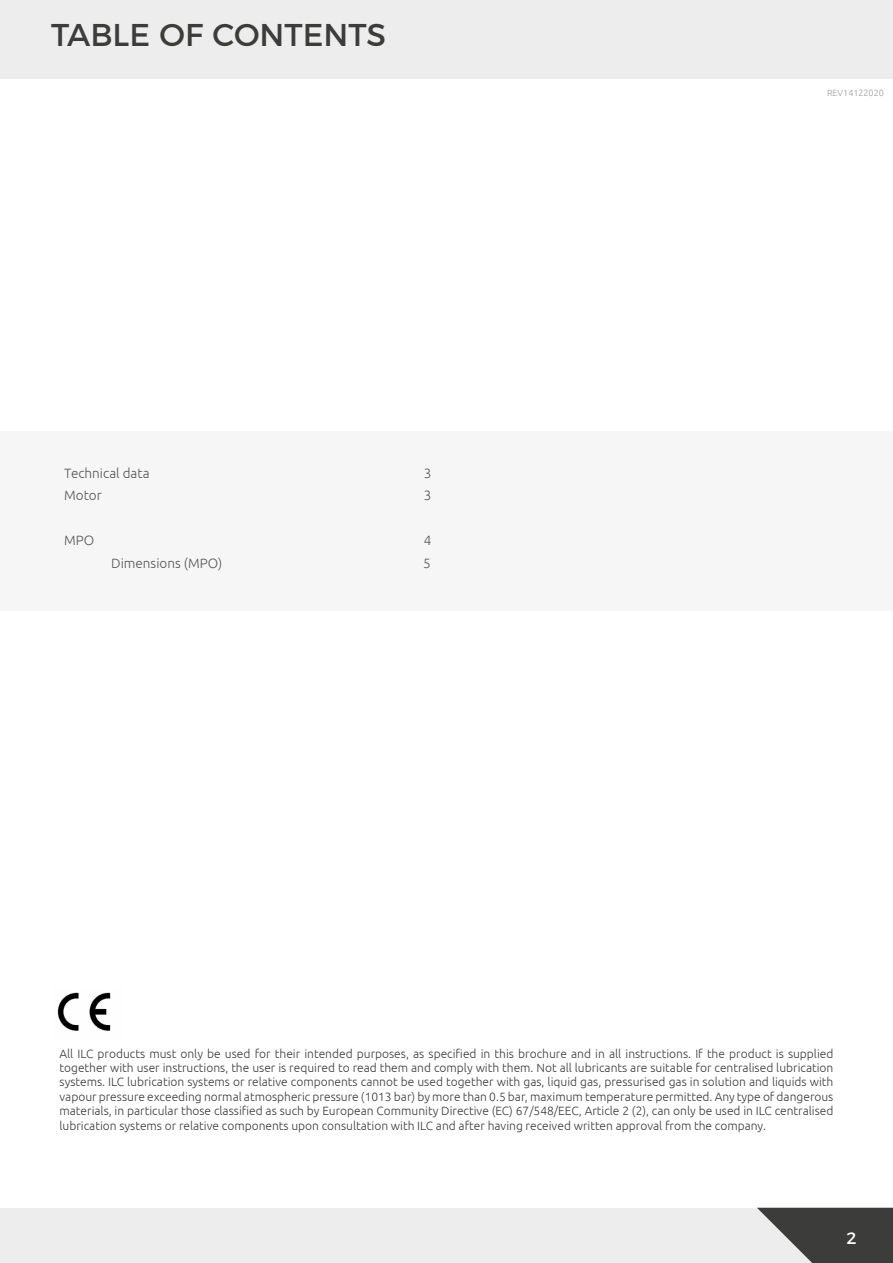
<style>
.page{position:relative;width:893px;height:1263px;background:#fff}
.page>*{position:absolute;margin:0;border:0;box-sizing:border-box;transform-origin:0 0}
.t1{font:31.5px "Montserrat";color:#3c3c3b}
.t2{font:16.5px "Montserrat";color:#fff}
.t3{font:300 13.5px "Ubuntu";color:#575756}
.t4{font:300 12px/14.4px "Ubuntu";color:#3c3c3b;text-align:justify}
.t5{font:300 9px "Ubuntu";color:#9d9d9c}
</style>
<div class="page">
<div style="left:0;top:1208px;width:893px;height:55px;background:#ededed"></div>
<svg style="left:757px;top:1208px;width:136px;height:55px"></svg>
<div style="left:0;top:0;width:893px;height:79px;background:#ededed"></div>
<img style="left:57px;top:992px;width:54px;height:39px">
<div style="left:1px;top:432px;width:892px;height:179px;background:#f6f6f6"></div>
<h1 class="t1" style="left:51px;top:10px;width:337px">TABLE OF CONTENTS</h1>
<p class="t3" style="left:64px;top:465px;width:87px">Technical data</p>
<p class="t3" style="left:424px;top:465px;width:9px">3</p>
<p class="t3" style="left:64px;top:487px;width:39px">Motor</p>
<p class="t3" style="left:424px;top:487px;width:9px">3</p>
<p class="t3" style="left:64px;top:532px;width:32px">MPO</p>
<p class="t3" style="left:424px;top:532px;width:9px">4</p>
<p class="t3" style="left:111px;top:555px;width:113px">Dimensions (MPO)</p>
<p class="t3" style="left:423px;top:555px;width:9px">5</p>
<p class="t5" style="left:827px;top:88px;width:58px">REV14122020</p>
<p class="t4" style="left:60px;top:1046px;width:775px">All ILC products must only be used for their intended purposes, as specified in this brochure and in all instructions. If the product is supplied together with user instructions, the user is required to read them and comply with them. Not all lubricants are suitable for centralised lubrication systems. ILC lubrication systems or relative components cannot be used together with gas, liquid gas, pressurised gas in solution and liquids with vapour pressure exceeding normal atmospheric pressure (1013 bar) by more than 0.5 bar, maximum temperature permitted. Any type of dangerous materials, in particular those classified as such by European Community Directive (EC) 67/548/EEC, Article 2 (2), can only be used in ILC centralised lubrication systems or relative components upon consultation with ILC and after having received written approval from the company.</p>
<h2 class="t2" style="left:847px;top:1224px;width:12px">2</h2>
</div>
